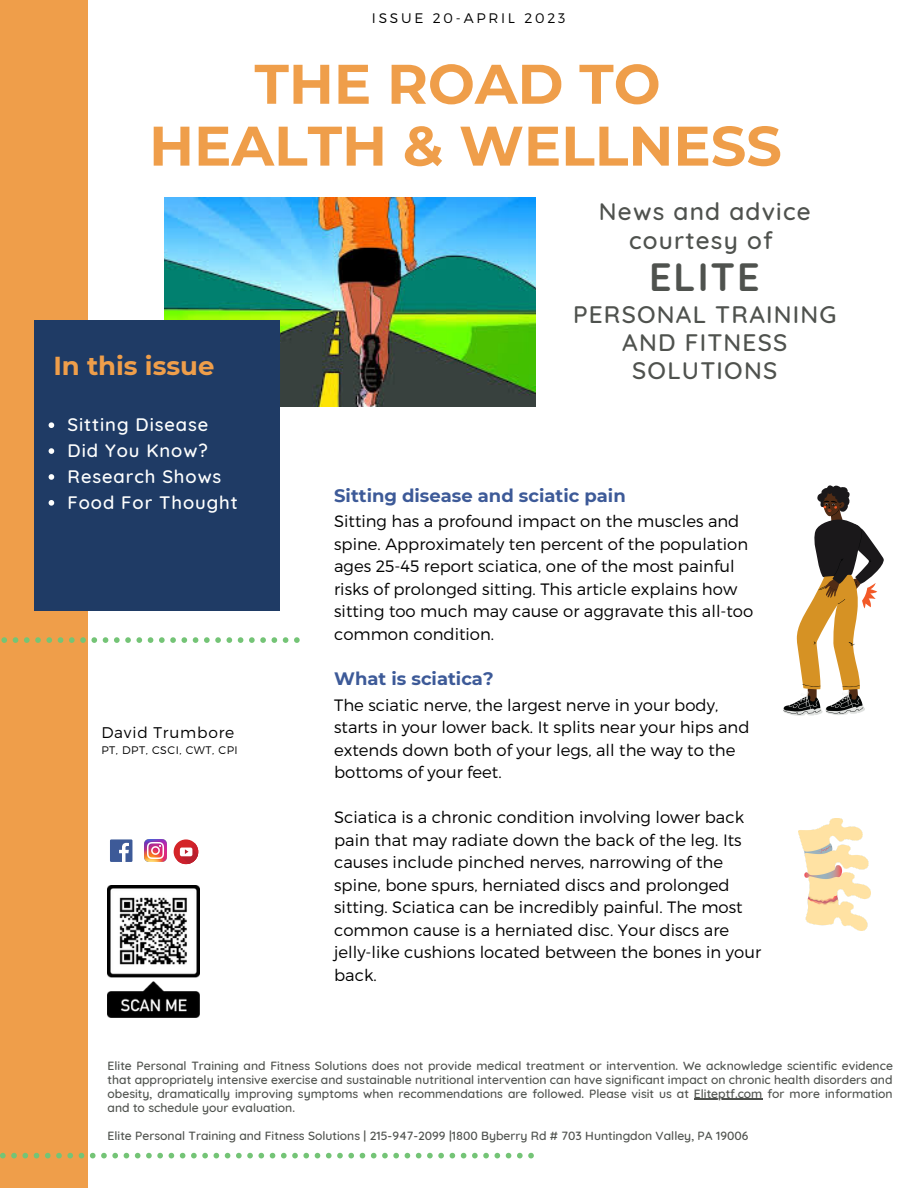
<style>
.page{position:relative;width:918px;height:1188px;background:#fff}
.page>*{position:absolute;margin:0;border:0;box-sizing:border-box;transform-origin:0 0}
.t1{font:700 55.65px/61.8px "Montserrat";color:#ef9e4a;text-align:center}
.t2{font:700 39.3px "Quicksand";letter-spacing:.05em;color:#4f524e}
.t3{font:700 25.95px "Montserrat";color:#ef9e4a}
.t4{font:500 24.3px/28.2px "Quicksand";letter-spacing:.05em;color:#4f524e;text-align:center}
.t5{font:500 18.45px/25.8px "Quicksand";letter-spacing:.05em;color:#fefffe}
.t6{font:700 18px "Montserrat";color:#3d5a98}
.t7{font:300 16.5px/22.5px "Montserrat";color:#000}
.t8{font:300 15.45px "Montserrat";letter-spacing:.05em;color:#000}
.t9{font:300 13.8px "Montserrat";letter-spacing:.2em;color:#000}
.t10{font:500 12.15px/14.1px "Quicksand";color:#4f524e;text-align:justify}
.t11{font:300 10.95px "Montserrat";letter-spacing:.05em;color:#000}
</style>
<div class="page">
<div style="left:0;top:0;width:88px;height:1188px;background:#ef9e4a"></div>
<img style="left:164px;top:198px;width:371px;height:208px">
<div style="left:35px;top:320px;width:245px;height:291px;background:#1f3b65"></div>
<svg style="left:1px;top:637px;width:299px;height:6px"></svg>
<div style="left:110px;top:839px;width:22px;height:23px;background:#3d5a98"></div>
<svg style="left:119px;top:843px;width:10px;height:19px"></svg>
<img style="left:144px;top:839px;width:23px;height:23px">
<svg style="left:174px;top:839px;width:24px;height:25px"></svg>
<svg style="left:177px;top:843px;width:22px;height:22px"></svg>
<svg style="left:0;top:1153px;width:534px;height:5px"></svg>
<img style="left:108px;top:886px;width:92px;height:131px">
<svg style="left:783px;top:485px;width:101px;height:231px"></svg>
<img style="left:799px;top:819px;width:72px;height:111px">
<hr style="left:694px;top:1099px;width:68px;height:1px;background:#4f524e">
<svg style="left:49px;top:422px;width:5px;height:6px"></svg>
<svg style="left:49px;top:448px;width:5px;height:6px"></svg>
<svg style="left:49px;top:474px;width:5px;height:6px"></svg>
<svg style="left:49px;top:500px;width:5px;height:6px"></svg>
<p class="t9" style="left:372px;top:9px;width:195px">ISSUE 20-APRIL 2023</p>
<h1 class="t1" style="left:149px;top:53px;width:634px">THE ROAD TO<br>HEALTH &amp; WELLNESS</h1>
<h3 class="t3" style="left:53px;top:350px;width:163px">In this issue</h3>
<p class="t5" style="left:68px;top:412px;width:172px">Sitting Disease<br>Did You Know?<br>Research Shows<br>Food For Thought</p>
<p class="t8" style="left:101px;top:722px;width:134px">David Trumbore</p>
<p class="t11" style="left:101px;top:743px;width:138px">PT, DPT, CSCI, CWT, CPI</p>
<h3 class="t4" style="left:599px;top:197px;width:213px">News and advice courtesy of</h3>
<h2 class="t2" style="left:649px;top:252px;width:112px">ELITE</h2>
<h3 class="t4" style="left:573px;top:300px;width:265px">PERSONAL TRAINING<br>AND FITNESS<br>SOLUTIONS</h3>
<p class="t6" style="left:334px;top:484px;width:293px">Sitting disease and sciatic pain</p>
<p class="t7" style="left:334px;top:509px;width:421px">Sitting has a profound impact on the muscles and spine. Approximately ten percent of the population ages 25-45 report sciatica, one of the most painful risks of prolonged sitting. This article explains how sitting too much may cause or aggravate this all-too common condition.</p>
<p class="t6" style="left:334px;top:667px;width:161px">What is sciatica?</p>
<p class="t7" style="left:334px;top:693px;width:417px">The sciatic nerve, the largest nerve in your body, starts in your lower back. It splits near your hips and extends down both of your legs, all the way to the bottoms of your feet.</p>
<p class="t7" style="left:334px;top:805px;width:428px">Sciatica is a chronic condition involving lower back pain that may radiate down the back of the leg. Its causes include pinched nerves, narrowing of the spine, bone spurs, herniated discs and prolonged sitting. Sciatica can be incredibly painful. The most common cause is a herniated disc. Your discs are jelly-like cushions located between the bones in your back.</p>
<p class="t10" style="left:108px;top:1058px;width:787px">Elite Personal Training and Fitness Solutions does not provide medical treatment or intervention. We acknowledge scientific evidence that appropriately intensive exercise and sustainable nutritional intervention can have significant impact on chronic health disorders and obesity, dramatically improving symptoms when recommendations are followed. Please visit us at Eliteptf.com for more information and to schedule your evaluation.</p>
<p class="t10" style="left:108px;top:1129px;width:642px">Elite Personal Training and Fitness Solutions | 215-947-2099 |1800 Byberry Rd # 703 Huntingdon Valley, PA 19006</p>
</div>
